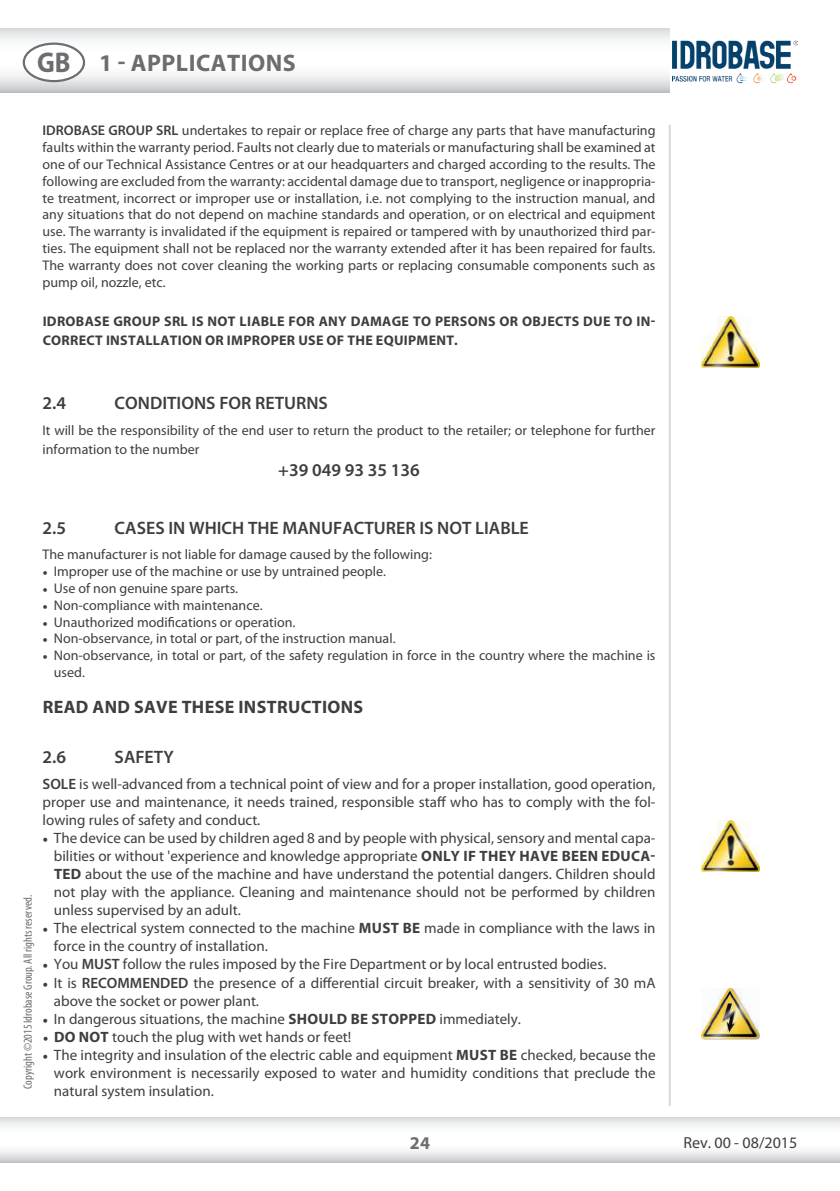
<style>
.page{position:relative;width:840px;height:1191px;background:#fff}
.page>*{position:absolute;margin:0;border:0;box-sizing:border-box;transform-origin:0 0}
.t1{font:700 28.6px "Myriad Pro";color:#6c6d70;scale:.91 1}
.t2{font:700 24px "Myriad Pro";letter-spacing:.02em;color:#6c6d70}
.t3{font:600 18px "Myriad Pro";color:#3e3e3f}
.t4{font:700 18px "Myriad Pro";letter-spacing:.02em;color:#3e3e3f}
.t5{font:700 18px "Myriad Pro";color:#6c6d70}
.t6{font:16px "Myriad Pro";color:#3e3e3f}
.t7{font:15px/18px "Myriad Pro";color:#3e3e3f;text-align:justify}
.t8{font:14px/16.8px "Myriad Pro";color:#3e3e3f}
.t9{font:700 14px/19.2px "Myriad Pro";letter-spacing:.02em;color:#3e3e3f}
.t10{font:condensed 12px "Myriad Pro";color:#6c6d70}
.s1{font-weight:600}
.s2{font-family:"Minion Pro"}
.s3{font-weight:700}
</style>
<div class="page">
<svg style="left:839px;top:1117px;width:1px;height:45px"></svg>
<svg style="left:0;top:1117px;width:839px;height:45px"></svg>
<hr style="left:668px;top:125px;width:2px;height:981px;background:#d6d9da">
<svg style="left:0;top:28px;width:669px;height:64px"></svg>
<img style="left:672px;top:40px;width:125px;height:44px">
<img style="left:701px;top:316px;width:58px;height:51px">
<img style="left:701px;top:821px;width:58px;height:51px">
<img style="left:701px;top:988px;width:57px;height:51px">
<div style="left:24px;top:44px;width:60px;height:37px;background:#fff;border-radius:50%"></div>
<div style="left:23px;top:43px;width:62px;height:39px;border:2px solid #6c6d70;border-radius:50%"></div>
<h1 class="t1" style="left:37px;top:44px;width:38px">GB</h1>
<h2 class="t2" style="left:99px;top:48px;width:47px">1 - APPL</h2>
<h2 class="t2" style="left:188px;top:48px;width:102px">ICATIONS</h2>
<p class="t8" style="left:43px;top:122px;width:614px;text-align:justify"><span class="s1">IDROBASE GROUP SRL</span> undertakes to repair or replace free of charge any parts that have manufacturing faults within the warranty period. Faults not clearly due to materials or manufacturing shall be examined at one of our Technical Assistance Centres or at our headquarters and charged according to the results. The following are excluded from the warranty: accidental damage due to transport, negligence or inappropria&shy;te treatment, incorrect or improper use or installation, i.e. not complying to the instruction manual, and any situations that do not depend on machine standards and operation, or on electrical and equipment use. The warranty is invalidated if the equipment is repaired or tampered with by unauthorized third par&shy;ties. The equipment shall not be replaced nor the warranty extended after it has been repaired for faults.<br>The warranty does not cover cleaning the working parts or replacing consumable components such as pump oil, nozzle, etc.</p>
<p class="t9" style="left:43px;top:311px;width:15px">IDRO</p>
<p class="t9" style="left:76px;top:311px;width:18px">BASE</p>
<p class="t9" style="left:113px;top:311px;width:20px">GROUP</p>
<p class="t9" style="left:164px;top:311px;width:9px">SRL</p>
<p class="t9" style="left:43px;top:311px;width:613px;text-indent:149px">IS NOT LIABLE FOR ANY DAMAGE TO PERSONS OR OBJECTS DUE TO IN-<br>CORRECT INSTALLATION OR IMPROPER USE OF TH E EQUIPMENT.</p>
<p class="t3" style="left:43px;top:392px;width:25px">2.4</p>
<p class="t3" style="left:115px;top:392px;width:213px">CONDITIONS FOR RETURNS</p>
<p class="t8" style="left:43px;top:420px;width:614px;line-height:19.2px">It will be the responsibility of the end user to return the product to the retailer; or telephone for further information to the number</p>
<p class="t3" style="left:278px;top:458px;width:143px">+39 049 93 35 136</p>
<p class="t10" style="left:20px;top:1089px;width:195px;rotate:-90deg">Copyright ©2015 Idrobase Group. All rights reserved.</p>
<p class="t3" style="left:43px;top:516px;width:25px">2.5</p>
<p class="t3" style="left:115px;top:516px;width:415px">CASES IN WHICH THE MANUFACTURER IS NOT LIABLE</p>
<p class="t8" style="left:43px;top:546px;width:391px">The manufacturer is not liable for damage caused by the following:</p>
<p class="t8" style="left:43px;top:563px;width:345px"><span class="s2">•</span> Improper use of the machine or use by untrained people.</p>
<p class="t8" style="left:43px;top:579px;width:197px"><span class="s2">•</span> Use of non genuine spare parts.</p>
<p class="t8" style="left:43px;top:596px;width:221px"><span class="s2">•</span> Non-compliance with maintenance.</p>
<p class="t8" style="left:43px;top:613px;width:254px"><span class="s2">•</span> Unauthorized modifications or operation.</p>
<p class="t8" style="left:43px;top:630px;width:354px"><span class="s2">•</span> Non-observance, in total or part, of the instruction manual.</p>
<p class="t8" style="left:54px;top:647px;width:602px;text-indent:-11px"><span class="s2">•</span> Non-observance, in total or part, of the safety regulation in force in the country where the machine is used.</p>
<p class="t4" style="left:43px;top:695px;width:12px">READ</p>
<p class="t4" style="left:92px;top:695px;width:123px">AND SAVE THESE</p>
<p class="t4" style="left:238px;top:695px;width:125px">INSTRUCTIONS</p>
<p class="t3" style="left:43px;top:745px;width:55px">2.6 S</p>
<p class="t3" style="left:124px;top:745px;width:51px">AFETY</p>
<p class="t7" style="left:43px;top:775px;width:614px"><span class="s1">SOLE</span> is well-advanced from a technical point of view and for a proper installation, good operation, proper use and maintenance, it needs trained, responsible staff who has to comply with the fol&shy;lowing rules of safety and conduct.</p>
<p class="t7" style="left:54px;top:829px;width:602px;text-indent:-11px"><span class="s2">•</span> The device can be used by children aged 8 and by people with physical, sensory and mental capa&shy;bilities or without 'experience and knowledge appropriate <span class="s3">ONLY IF TH EY HAVE BEEN EDUCA-TED</span> about the use of the machine and have understand the potential dangers. Children should not play with the appliance. Cleaning and maintenance should not be performed by children unless supervised by an adult.</p>
<p class="t7" style="left:54px;top:919px;width:602px;text-indent:-11px"><span class="s2">•</span> The electrical system connected to the machine <span class="s3">MUST BE</span> made in compliance with the laws in force in the country of installation.</p>
<p class="t7" style="left:43px;top:955px;width:565px"><span class="s2">•</span> You <span class="s1">MUST</span> follow the rules imposed by the Fire Department or by local entrusted bodies.</p>
<p class="t7" style="left:54px;top:973px;width:602px;text-indent:-11px"><span class="s2">•</span> It is <span class="s1">RECOMMENDED</span> the presence of a differential circuit breaker, with a sensitivity of 30 mA above the socket or power plant.</p>
<p class="t7" style="left:43px;top:1009px;width:479px"><span class="s2">•</span> In dangerous situations, the machine <span class="s3">SHOULD BE STOPPED</span> immediately.</p>
<p class="t7" style="left:43px;top:1027px;width:310px"><span class="s2">•</span> <span class="s3">DO NOT</span> touch the plug with wet hands or feet!</p>
<p class="t7" style="left:54px;top:1045px;width:602px;text-indent:-11px"><span class="s2">•</span> The integrity and insulation of the electric cable and equipment <span class="s3">MUST BE</span> checked, because the work environment is necessarily exposed to water and humidity conditions that preclude the natural system insulation.</p>
<p class="t5" style="left:410px;top:1131px;width:21px">24</p>
<p class="t6" style="left:683px;top:1132px;width:115px">Rev. 00 - 08/2015</p>
</div>
